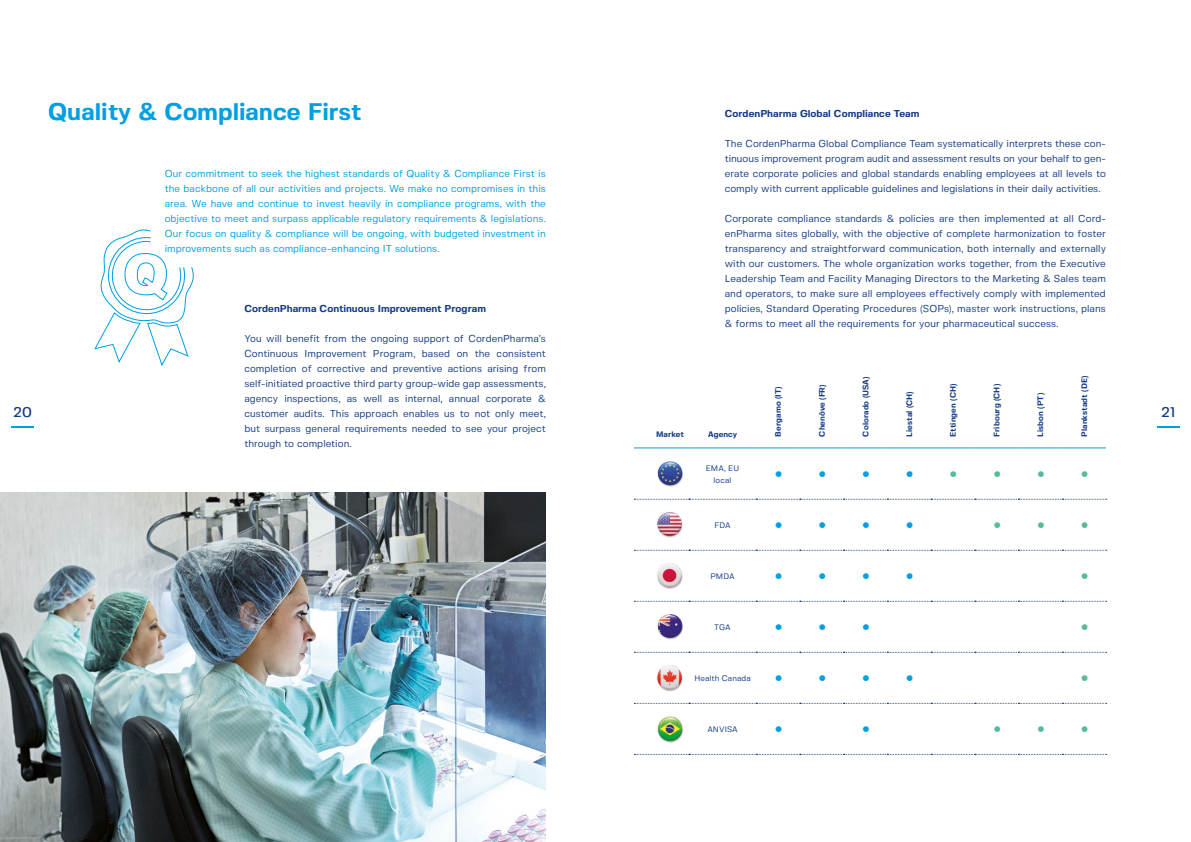
<style>
.page{position:relative;width:1191px;height:842px;background:#fff}
.page>*{position:absolute;margin:0;border:0;box-sizing:border-box;transform-origin:0 0}
.t1{font:700 24px "Fivo Sans";color:#009fe3}
.t2{font:500 14px "Fivo Sans";color:#153c88}
.t3{font:10px/15px "Fivo Sans";color:#153c88;text-align:justify}
.t4{font:10px/15px "Fivo Sans";color:#009fe3;text-align:justify}
.t5{font:700 10px "Fivo Sans";color:#153c88}
.t6{font:700 8px "Fivo Sans";letter-spacing:.01em;color:#153c88}
.t7{font:8px/12px "Fivo Sans";letter-spacing:.01em;color:#153c88;text-align:center}
</style>
<div class="page">
<img style="left:0;top:492px;width:546px;height:350px">
<svg style="left:94px;top:229px;width:100px;height:137px"></svg>
<svg style="left:1157px;top:427px;width:22px;height:1px"></svg>
<svg style="left:11px;top:427px;width:23px;height:1px"></svg>
<hr style="left:689px;top:447px;width:67px;height:1px;background:#009fe3">
<hr style="left:756px;top:447px;width:44px;height:1px;background:#009fe3">
<hr style="left:800px;top:447px;width:43px;height:1px;background:#009fe3">
<hr style="left:843px;top:447px;width:44px;height:1px;background:#009fe3">
<hr style="left:887px;top:447px;width:44px;height:1px;background:#009fe3">
<hr style="left:931px;top:447px;width:43px;height:1px;background:#009fe3">
<hr style="left:974px;top:447px;width:44px;height:1px;background:#009fe3">
<hr style="left:1018px;top:447px;width:44px;height:1px;background:#009fe3">
<hr style="left:1062px;top:447px;width:44px;height:1px;background:#009fe3">
<svg style="left:634px;top:703px;width:472px;height:1px"></svg>
<svg style="left:634px;top:499px;width:472px;height:1px"></svg>
<svg style="left:634px;top:550px;width:472px;height:1px"></svg>
<svg style="left:634px;top:601px;width:472px;height:1px"></svg>
<svg style="left:634px;top:652px;width:472px;height:1px"></svg>
<svg style="left:634px;top:754px;width:472px;height:1px"></svg>
<hr style="left:634px;top:447px;width:55px;height:1px;background:#009fe3">
<img style="left:657px;top:461px;width:26px;height:26px">
<img style="left:657px;top:512px;width:26px;height:26px">
<img style="left:657px;top:563px;width:26px;height:26px">
<img style="left:657px;top:614px;width:26px;height:26px">
<img style="left:657px;top:665px;width:26px;height:27px">
<img style="left:657px;top:716px;width:26px;height:27px">
<h1 class="t1" style="left:48px;top:97px;width:315px">Quality &amp; Compliance First</h1>
<p class="t5" style="left:724px;top:108px;width:196px">CordenPharma Global Compliance Team</p>
<p class="t3" style="left:724px;top:136px;width:383px">The CordenPharma Global Compliance Team systematically interprets these con&shy;tinuous improvement program audit and assessment results on your behalf to gen&shy;erate corporate policies and global standards enabling employees at all levels to comply with current applicable guidelines and legislations in their daily activities.</p>
<p class="t3" style="left:724px;top:211px;width:383px">Corporate compliance standards &amp; policies are then implemented at all Cord&shy;enPharma sites globally, with the objective of complete harmonization to foster transparency and straightforward communication, both internally and externally with our customers. The whole organization works together, from the Executive Leadership Team and Facility Managing Directors to the Marketing &amp; Sales team and operators, to make sure all employees effectively comply with implemented policies, Standard Operating Procedures (SOPs), master work instructions, plans &amp; forms to meet all the requirements for your pharmaceutical success.</p>
<p class="t4" style="left:165px;top:166px;width:383px">Our commitment to seek the highest standards of Quality &amp; Compliance First is the backbone of all our activities and projects. We make no compromises in this area. We have and continue to invest heavily in compliance programs, with the objective to meet and surpass applicable regulatory requirements &amp; legislations.<br>Our focus on quality &amp; compliance will be ongoing, with budgeted investment in improvements such as compliance-enhancing IT solutions.</p>
<p class="t5" style="left:244px;top:303px;width:243px">CordenPharma Continuous Improvement Program</p>
<p class="t3" style="left:244px;top:331px;width:303px">You will benefit from the ongoing support of CordenPharma’s Continuous Improvement Program, based on the consistent completion of corrective and preventive actions arising from self-initiated proactive third party group-wide gap assessments, agency inspections, as well as internal, annual corporate &amp; customer audits. This approach enables us to not only meet, but surpass general requirements needed to see your project through to completion.</p>
<p class="t6" style="left:1079px;top:437px;width:62px;rotate:-90deg">Plankstadt (DE)</p>
<p class="t6" style="left:773px;top:437px;width:52px;rotate:-90deg">Bergamo (IT)</p>
<p class="t6" style="left:817px;top:437px;width:54px;rotate:-90deg">Chenôve (FR)</p>
<p class="t6" style="left:860px;top:437px;width:61px;rotate:-90deg">Colorado (USA)</p>
<p class="t6" style="left:904px;top:437px;width:47px;rotate:-90deg">Liestal (CH)</p>
<p class="t6" style="left:948px;top:437px;width:54px;rotate:-90deg">Ettingen (CH)</p>
<p class="t6" style="left:992px;top:437px;width:54px;rotate:-90deg">Fribourg (CH)</p>
<p class="t6" style="left:1035px;top:437px;width:45px;rotate:-90deg">Lisbon (PT)</p>
<h2 class="t2" style="left:13px;top:404px;width:20px">20</h2>
<h2 class="t2" style="left:1161px;top:404px;width:15px">21</h2>
<p class="t6" style="left:656px;top:429px;width:30px">Market</p>
<p class="t6" style="left:708px;top:429px;width:30px">Agency</p>
<p class="t7" style="left:706px;top:462px;width:35px">EMA, EU local</p>
<p class="t7" style="left:714px;top:519px;width:18px">FDA</p>
<p class="t7" style="left:710px;top:570px;width:26px">PMDA</p>
<p class="t7" style="left:714px;top:621px;width:18px">TGA</p>
<p class="t7" style="left:694px;top:672px;width:58px">Health Canada</p>
<p class="t7" style="left:707px;top:723px;width:32px">ANVISA</p>
</div>
